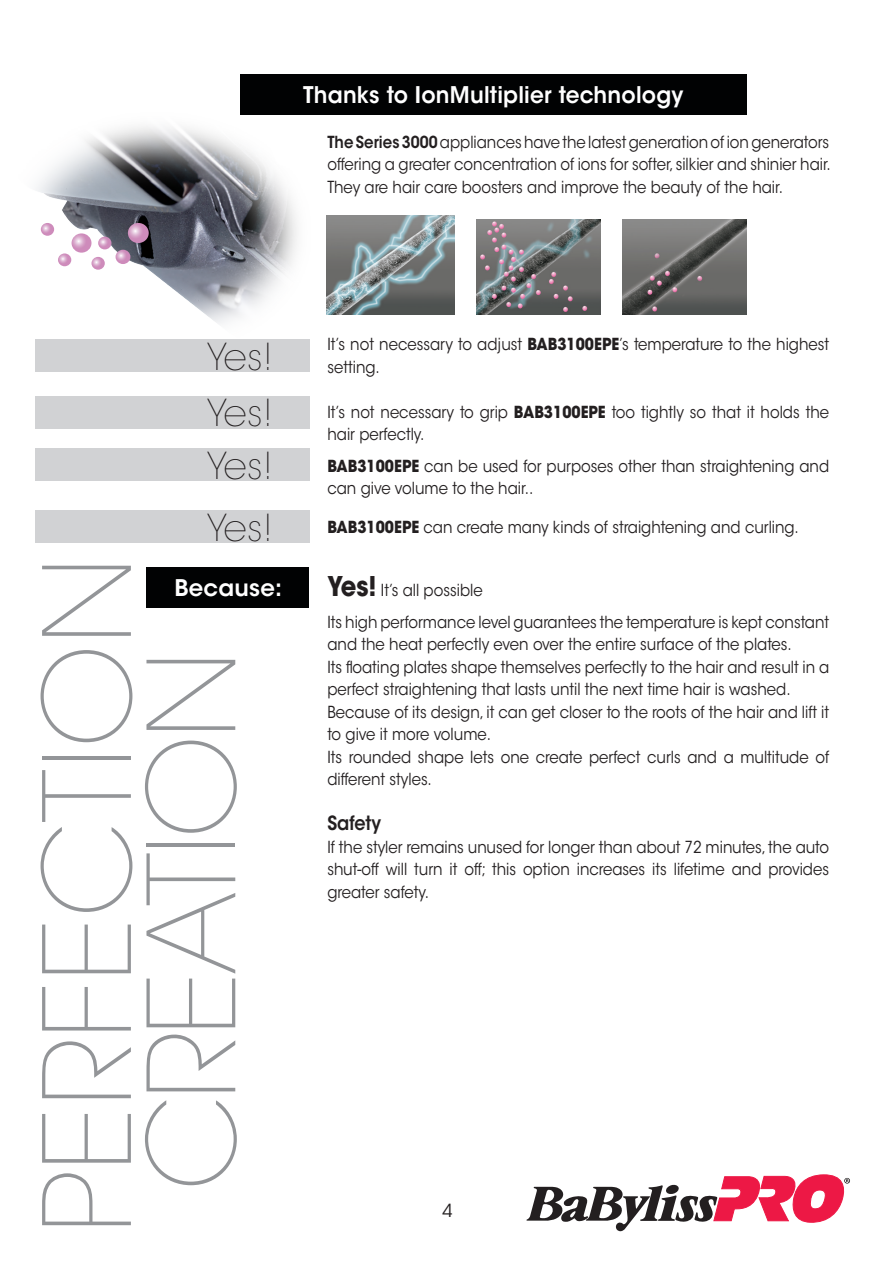
<style>
.page{position:relative;width:893px;height:1263px;background:#fff}
.page>*{position:absolute;margin:0;border:0;box-sizing:border-box;transform-origin:0 0}
.t1{font:200 120px/104.4px "ITC Avant Garde Std";color:#939598;text-align:center}
.t2{font:200 36.9px/56.1px "ITC Avant Garde Std";letter-spacing:-.04em;color:#231f20}
.t3{font:600 22.8px "ITC Avant Garde Std";letter-spacing:.01em;color:#fff;scale:.95 1}
.t4{font:600 22.8px "ITC Avant Garde Std";letter-spacing:.01em;color:#fff}
.t5{font:600 19.5px "ITC Avant Garde Std";color:#231f20;scale:.9 1}
.t6{font:18px "ITC Avant Garde Std";color:#231f20}
.t7{font:16.5px/22.5px "ITC Avant Garde Std";color:#231f20;scale:.9 1}
.s1{font-weight:600}
.s2{font-weight:700}
.s3{font-weight:700;font-size:27px}
</style>
<div class="page">
<img style="left:378px;top:215px;width:76px;height:100px">
<img style="left:476px;top:220px;width:124px;height:95px">
<img style="left:622px;top:220px;width:124px;height:95px">
<img style="left:35px;top:126px;width:343px;height:274px">
<svg style="left:128px;top:223px;width:21px;height:20px"></svg>
<svg style="left:116px;top:250px;width:14px;height:14px"></svg>
<svg style="left:98px;top:237px;width:13px;height:12px"></svg>
<svg style="left:91px;top:257px;width:14px;height:13px"></svg>
<svg style="left:41px;top:223px;width:13px;height:13px"></svg>
<svg style="left:72px;top:233px;width:19px;height:20px"></svg>
<svg style="left:58px;top:253px;width:13px;height:13px"></svg>
<div style="left:240px;top:74px;width:506px;height:41px;background:#010203"></div>
<div style="left:35px;top:340px;width:274px;height:32px;background:#d1d2d4"></div>
<div style="left:35px;top:396px;width:274px;height:32px;background:#d1d2d4"></div>
<div style="left:35px;top:449px;width:274px;height:32px;background:#d1d2d4"></div>
<div style="left:35px;top:510px;width:274px;height:33px;background:#d1d2d4"></div>
<div style="left:146px;top:567px;width:163px;height:41px;background:#010203"></div>
<svg style="left:526px;top:1174px;width:324px;height:57px"></svg>
<h3 class="t3" style="left:303px;top:80px;width:402px">Thanks to IonMultiplier technology</h3>
<p class="t7" style="left:327px;top:131px;width:561px;text-align:justify"><span class="s1">The Series 3000</span> appliances have the latest generation of ion generators offering a greater concentration of ions for softer, silkier and shinier hair.<br>They are hair care boosters and improve the beauty of the hair.</p>
<h2 class="t2" style="left:207px;top:330px;width:67px">Yes!<br>Yes!</h2>
<h2 class="t2" style="left:207px;top:436px;width:67px;line-height:61.5px">Yes!<br>Yes!</h2>
<h3 class="t4" style="left:174px;top:573px;width:109px">Because:</h3>
<h1 class="t1" style="left:38px;top:1233px;width:678px;rotate:-90deg">PERFECTION<br>CREATION</h1>
<p class="t7" style="left:327px;top:333px;width:559px">It’s not necessary to adjust <span class="s2">BAB3100EPE</span>’s temperature to the highest setting.</p>
<p class="t7" style="left:327px;top:401px;width:559px">It’s not necessary to grip <span class="s2">BAB3100EPE</span> too tightly so that it holds the hair perfectly.</p>
<p class="t7" style="left:327px;top:455px;width:559px"><span class="s2">BAB3100EPE</span> can be used for purposes other than straightening and can give volume to the hair..</p>
<p class="t7" style="left:327px;top:516px;width:525px"><span class="s2">BAB3100EPE</span> can create many kinds of straightening and curling.</p>
<p class="t7" style="left:327px;top:575px;width:559px;line-height:31.5px"><span class="s3">Yes!</span> It’s all possible<br>Its high performance level guarantees the temperature is kept constant</p>
<p class="t7" style="left:327px;top:633px;width:559px">and the heat perfectly even over the entire surface of the plates.<br>Its floating plates shape themselves perfectly to the hair and result in a perfect straightening that lasts until the next time hair is washed.<br>Because of its design, it can get closer to the roots of the hair and lift it to give it more volume.<br>Its rounded shape lets one create perfect curls and a multitude of different styles.</p>
<p class="t5" style="left:327px;top:811px;width:61px">Safety</p>
<p class="t7" style="left:327px;top:836px;width:559px;text-align:justify">If the styler remains unused for longer than about 72 minutes, the auto shut-off will turn it off; this option increases its lifetime and provides greater safety.</p>
<p class="t6" style="left:442px;top:1199px;width:12px">4</p>
</div>
